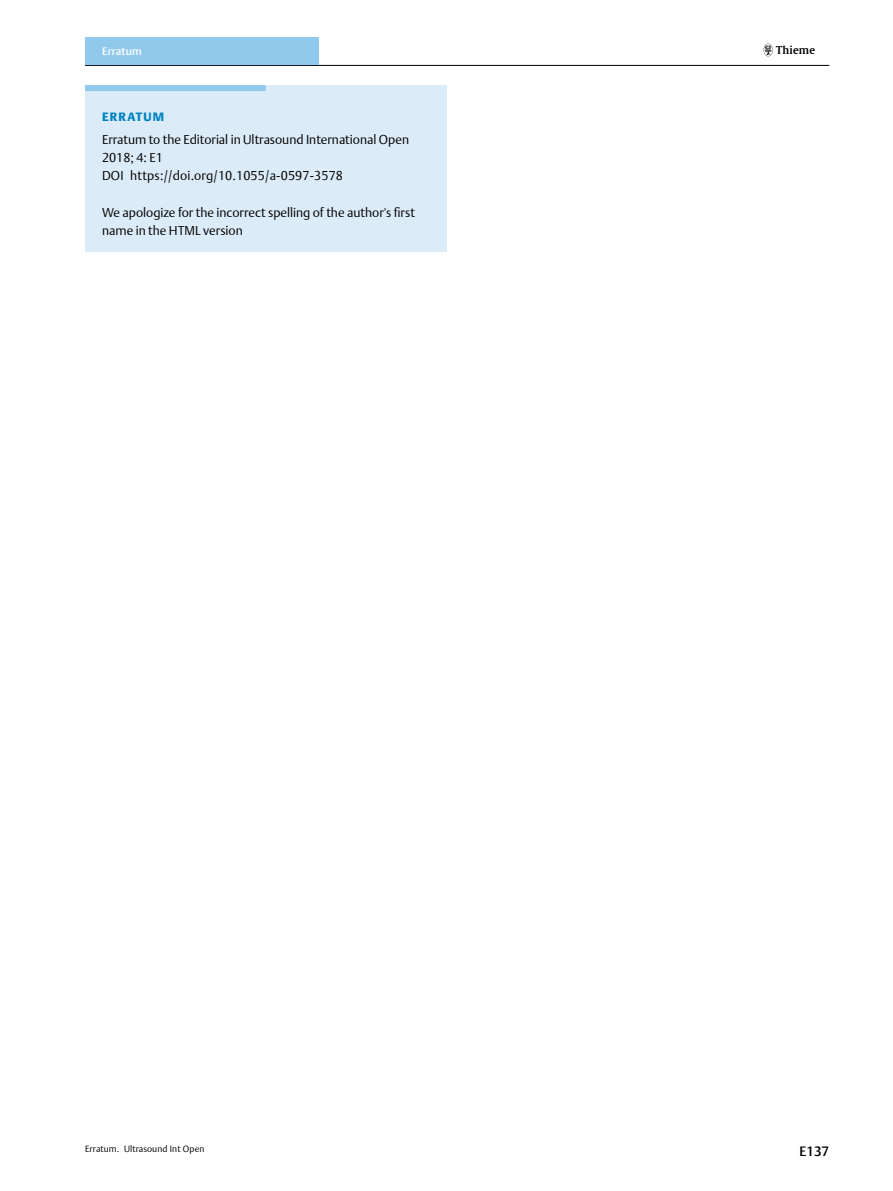
<style>
.page{position:relative;width:893px;height:1191px;background:#fff}
.page>*{position:absolute;margin:0;border:0;box-sizing:border-box;transform-origin:0 0}
.t1{font:500 13.5px "Thieme Argo 2011";color:#000}
.t2{font:300 12.75px/18px "Thieme Argo 2011";color:#000}
.t3{font:900 12px "Thieme Argo 2011";letter-spacing:.1em;color:#0083c2}
.t4{font:500 10.8px "Thieme Argo 2011";letter-spacing:.01em;color:#fff}
.t5{font:600 10.8px "Thieme Gulliver 2011";letter-spacing:.01em;color:#000}
.t6{font:300 9px "Thieme Argo 2011";letter-spacing:.01em;color:#000}
</style>
<div class="page">
<hr style="left:85px;top:65px;width:744px;height:1px;background:#000">
<div style="left:85px;top:38px;width:234px;height:27px;background:#91c9ed"></div>
<svg style="left:763px;top:44px;width:10px;height:12px"></svg>
<div style="left:85px;top:85px;width:361px;height:166px;background:#dcebf8"></div>
<div style="left:85px;top:85px;width:181px;height:6px;background:#91c9ed"></div>
<p class="t4" style="left:102px;top:44px;width:41px">Erratum</p>
<p class="t5" style="left:776px;top:42px;width:40px">Thieme</p>
<p class="t3" style="left:102px;top:109px;width:64px">ERRATUM</p>
<p class="t2" style="left:102px;top:131px;width:309px">Erratum to the Editorial in Ultrasound International Open<br>2018; 4: E1<br>DOI https://doi.org/10.1055/a-0597-3578</p>
<p class="t2" style="left:102px;top:203px;width:314px">We apologize for the incorrect spelling of the author's first name in the HTML version</p>
<p class="t6" style="left:85px;top:1143px;width:121px">Erratum. Ultrasound Int Open</p>
<p class="t1" style="left:799px;top:1142px;width:31px">E137</p>
</div>
